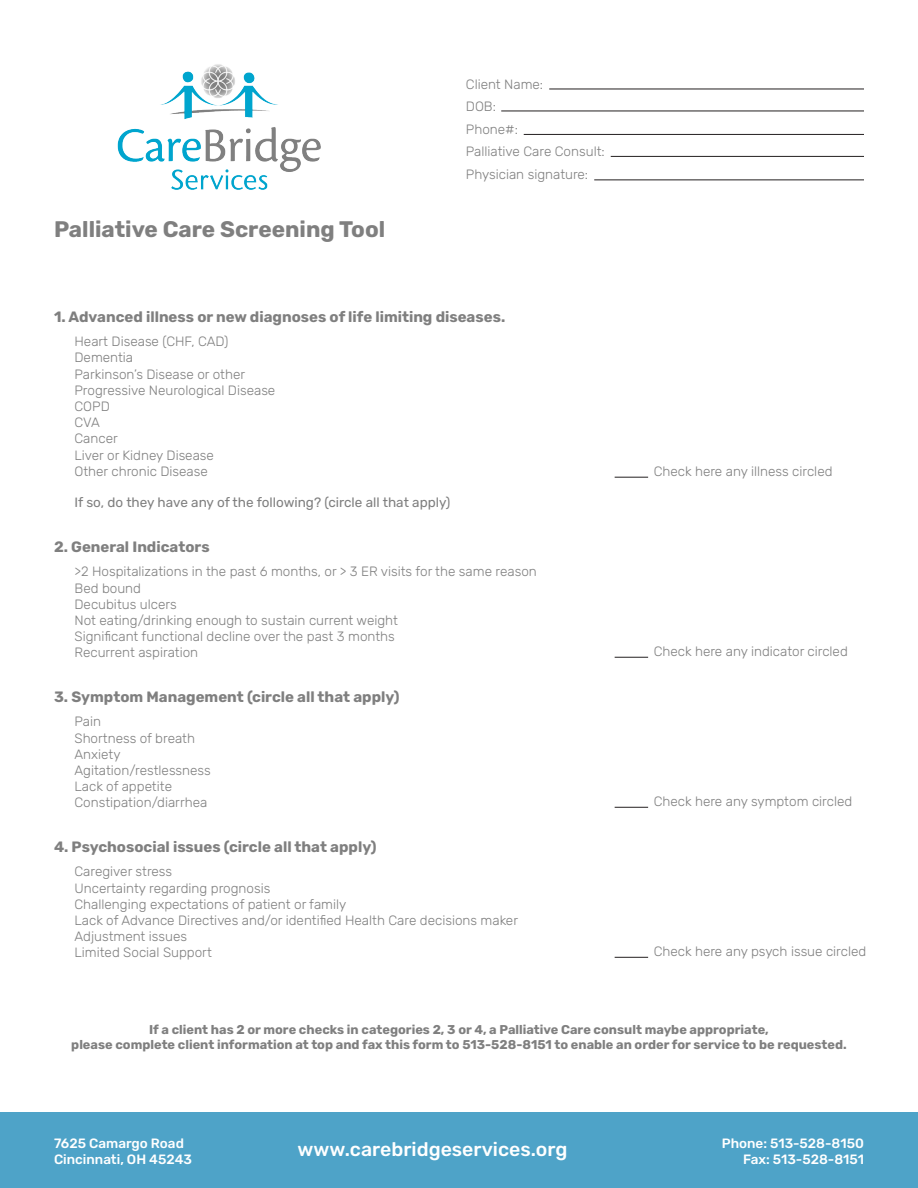
<style>
.page{position:relative;width:918px;height:1188px;background:#fff}
.page>*{position:absolute;margin:0;border:0;box-sizing:border-box;transform-origin:0 0}
.t1{font:700 22.5px "Rubik";color:#7f7f7f}
.t2{font:500 19.5px "Rubik";color:#fff}
.t3{font:700 15px "Rubik";color:#7f7f7f}
.t4{font:300 13.5px/16.2px "Rubik";color:#7f7f7f}
.t5{font:500 13.5px/16.2px "Rubik";color:#fff;text-align:right}
.t6{font:13.5px "Rubik";color:#7f7f7f}
.t7{font:700 12.75px "Rubik";color:#7f7f7f}
</style>
<div class="page">
<img style="left:117px;top:64px;width:204px;height:126px">
<hr style="left:549px;top:89px;width:315px;height:1px;background:#231f20">
<hr style="left:501px;top:111px;width:363px;height:1px;background:#231f20">
<hr style="left:524px;top:134px;width:340px;height:1px;background:#231f20">
<hr style="left:611px;top:156px;width:253px;height:1px;background:#231f20">
<hr style="left:594px;top:180px;width:270px;height:1px;background:#231f20">
<hr style="left:615px;top:477px;width:33px;height:1px;background:#231f20">
<hr style="left:615px;top:657px;width:33px;height:1px;background:#231f20">
<hr style="left:615px;top:807px;width:33px;height:1px;background:#231f20">
<hr style="left:615px;top:957px;width:33px;height:1px;background:#231f20">
<div style="left:0;top:1112px;width:918px;height:76px;background:#4ea3c8"></div>
<p class="t1" style="left:54px;top:217px;width:333px">Palliative Care Screening Tool</p>
<p class="t4" style="left:466px;top:76px;width:79px">Client Name:</p>
<p class="t4" style="left:466px;top:99px;width:32px">DOB:</p>
<p class="t4" style="left:466px;top:121px;width:54px">Phone#:</p>
<p class="t4" style="left:466px;top:144px;width:140px">Palliative Care Consult:</p>
<p class="t4" style="left:466px;top:166px;width:124px">Physician signature:</p>
<p class="t3" style="left:54px;top:308px;width:453px">1. Advanced illness or new diagnoses of life limiting diseases.</p>
<p class="t4" style="left:75px;top:334px;width:156px">Heart Disease (CHF, CAD)</p>
<p class="t4" style="left:75px;top:350px;width:60px">Dementia</p>
<p class="t4" style="left:75px;top:366px;width:202px">Parkinson’s Disease or other<br>Progressive Neurological Disease<br>COPD</p>
<p class="t4" style="left:75px;top:415px;width:27px">CVA</p>
<p class="t4" style="left:75px;top:431px;width:45px">Cancer</p>
<p class="t4" style="left:75px;top:447px;width:141px">Liver or Kidney Disease</p>
<p class="t4" style="left:75px;top:463px;width:135px">Other chronic Disease</p>
<p class="t6" style="left:75px;top:495px;width:378px">If so, do they have any of the following? (circle all that apply)</p>
<p class="t3" style="left:54px;top:538px;width:157px">2. General Indicators</p>
<p class="t4" style="left:75px;top:564px;width:464px">&gt;2 Hospitalizations in the past 6 months, or &gt; 3 ER visits for the same reason<br>Bed bound</p>
<p class="t4" style="left:75px;top:596px;width:104px">Decubitus ulcers</p>
<p class="t4" style="left:75px;top:613px;width:325px">Not eating/drinking enough to sustain current weight</p>
<p class="t4" style="left:75px;top:629px;width:322px">Significant functional decline over the past 3 months</p>
<p class="t4" style="left:75px;top:645px;width:125px">Recurrent aspiration</p>
<p class="t3" style="left:54px;top:688px;width:347px">3. Symptom Management (circle all that apply)</p>
<p class="t4" style="left:75px;top:714px;width:28px">Pain</p>
<p class="t4" style="left:75px;top:730px;width:122px">Shortness of breath</p>
<p class="t4" style="left:75px;top:746px;width:48px">Anxiety</p>
<p class="t4" style="left:75px;top:763px;width:138px">Agitation/restlessness</p>
<p class="t4" style="left:75px;top:779px;width:99px">Lack of appetite</p>
<p class="t4" style="left:75px;top:795px;width:134px">Constipation/diarrhea</p>
<p class="t3" style="left:54px;top:838px;width:324px">4. Psychosocial issues (circle all that apply)</p>
<p class="t4" style="left:75px;top:864px;width:99px">Caregiver stress</p>
<p class="t4" style="left:75px;top:880px;width:197px">Uncertainty regarding prognosis</p>
<p class="t4" style="left:75px;top:896px;width:273px">Challenging expectations of patient or family</p>
<p class="t4" style="left:75px;top:913px;width:445px">Lack of Advance Directives and/or identified Health Care decisions maker</p>
<p class="t4" style="left:75px;top:929px;width:114px">Adjustment issues</p>
<p class="t4" style="left:75px;top:945px;width:139px">Limited Social Support</p>
<p class="t4" style="left:654px;top:463px;width:180px">Check here any illness circled</p>
<p class="t4" style="left:654px;top:644px;width:196px">Check here any indicator circled</p>
<p class="t4" style="left:654px;top:794px;width:200px">Check here any symptom circled</p>
<p class="t4" style="left:654px;top:944px;width:214px">Check here any psych issue circled</p>
<p class="t7" style="left:149px;top:1023px;width:621px">If a client has 2 or more checks in categories 2, 3 or 4, a Palliative Care consult maybe appropriate,</p>
<p class="t7" style="left:71px;top:1038px;width:777px">please complete client information at top and fax this form to 513-528-8151 to enable an order for service to be requested.</p>
<p class="t5" style="left:54px;top:1136px;width:131px">7625 Camargo Road</p>
<p class="t5" style="left:54px;top:1152px;width:140px">Cincinnati, OH 45243</p>
<p class="t2" style="left:298px;top:1139px;width:271px">www.carebridgeservices.org</p>
<p class="t5" style="left:722px;top:1136px;width:144px">Phone: 513-528-8150<br>Fax: 513-528-8151</p>
</div>
